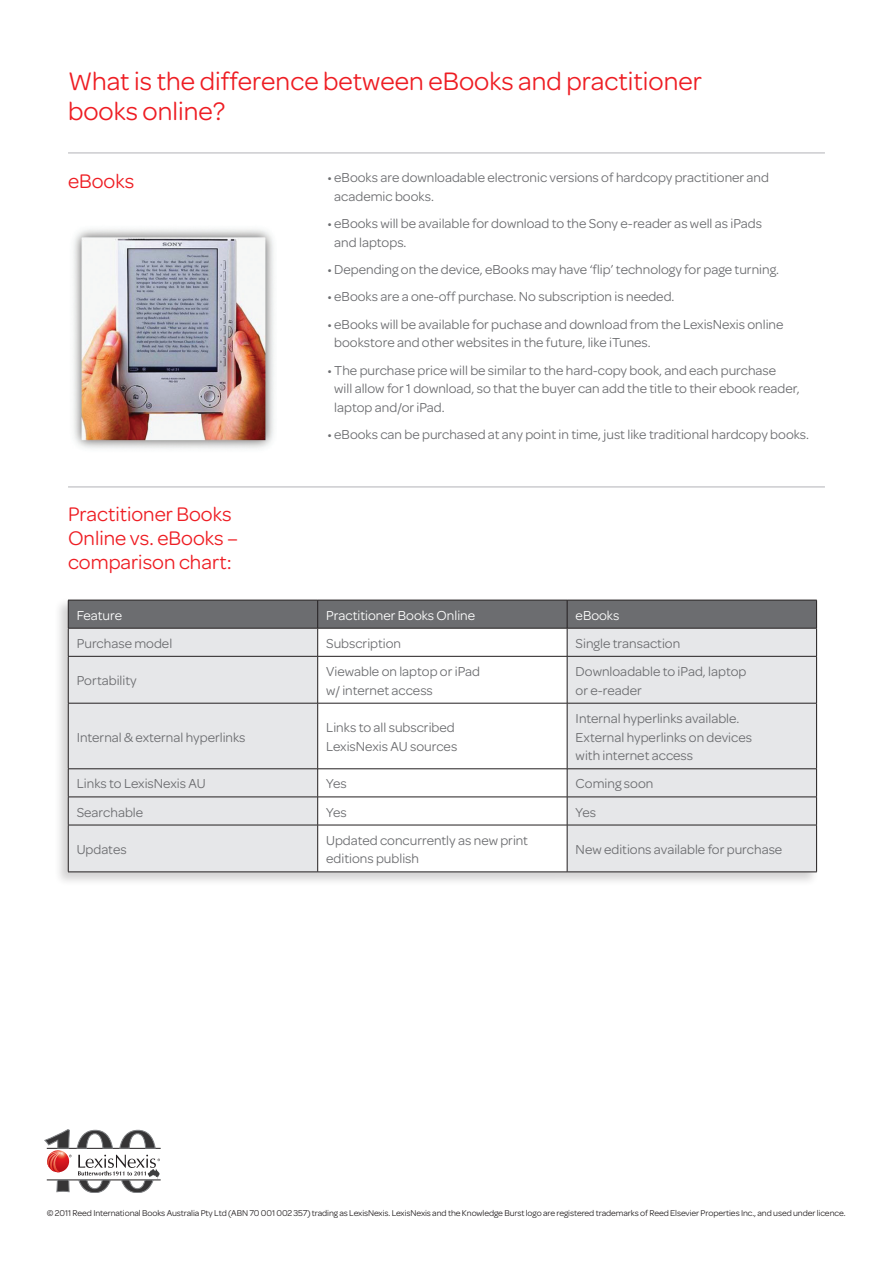
<style>
.page{position:relative;width:893px;height:1263px;background:#fff}
.page>*{position:absolute;margin:0;border:0;box-sizing:border-box;transform-origin:0 0}
.Chapter_title{font:27px/30px "Omnes";color:#ee1d23}
.Chapter_title-2{font:21px/24px "Omnes";color:#ee1d23}
.Body_text{font:13.8px/18.8px "Omnes";color:#6c6d70}
.Body_text-2{font:13.8px "Omnes";color:#fff}
.t1{font:9px "Omnes";letter-spacing:-.01em;color:#231f20}
</style>
<div class="page">
<hr style="left:47px;top:1148px;width:114px;height:1px;background:#231f20">
<hr style="left:47px;top:1180px;width:114px;height:1px;background:#231f20">
<svg style="left:45px;top:1129px;width:115px;height:64px"></svg>
<div style="left:54px;top:598px;width:765px;height:288px;background:#231f20;opacity:.2"></div>
<div style="left:69px;top:657px;width:747px;height:215px;background:#e6e7e9"></div>
<svg style="left:318px;top:657px;width:249px;height:215px"></svg>
<svg style="left:68px;top:600px;width:749px;height:56px"></svg>
<hr style="left:68px;top:656px;width:250px;height:1px;background:#231f20">
<hr style="left:68px;top:656px;width:1px;height:47px;background:#231f20">
<hr style="left:318px;top:656px;width:249px;height:1px;background:#231f20">
<hr style="left:317px;top:656px;width:1px;height:47px;background:#231f20">
<hr style="left:567px;top:656px;width:250px;height:1px;background:#231f20">
<hr style="left:567px;top:656px;width:1px;height:47px;background:#231f20">
<hr style="left:816px;top:656px;width:1px;height:47px;background:#231f20">
<hr style="left:68px;top:703px;width:250px;height:1px;background:#231f20">
<hr style="left:68px;top:703px;width:1px;height:65px;background:#231f20">
<hr style="left:318px;top:703px;width:249px;height:1px;background:#231f20">
<hr style="left:317px;top:703px;width:1px;height:65px;background:#231f20">
<hr style="left:567px;top:703px;width:250px;height:1px;background:#231f20">
<hr style="left:567px;top:703px;width:1px;height:65px;background:#231f20">
<hr style="left:816px;top:703px;width:1px;height:65px;background:#231f20">
<hr style="left:68px;top:768px;width:250px;height:1px;background:#231f20">
<hr style="left:318px;top:768px;width:249px;height:1px;background:#231f20">
<hr style="left:567px;top:768px;width:250px;height:1px;background:#231f20">
<hr style="left:68px;top:797px;width:250px;height:1px;background:#231f20">
<svg style="left:68px;top:769px;width:1px;height:56px"></svg>
<hr style="left:318px;top:797px;width:249px;height:1px;background:#231f20">
<svg style="left:317px;top:769px;width:1px;height:56px"></svg>
<hr style="left:567px;top:797px;width:250px;height:1px;background:#231f20">
<svg style="left:567px;top:769px;width:1px;height:56px"></svg>
<svg style="left:816px;top:769px;width:1px;height:56px"></svg>
<hr style="left:68px;top:825px;width:250px;height:1px;background:#231f20">
<hr style="left:68px;top:825px;width:1px;height:47px;background:#231f20">
<hr style="left:318px;top:825px;width:249px;height:1px;background:#231f20">
<hr style="left:317px;top:825px;width:1px;height:47px;background:#231f20">
<hr style="left:567px;top:825px;width:250px;height:1px;background:#231f20">
<hr style="left:567px;top:825px;width:1px;height:47px;background:#231f20">
<hr style="left:816px;top:825px;width:1px;height:47px;background:#231f20">
<hr style="left:68px;top:872px;width:250px;height:1px;background:#231f20">
<hr style="left:318px;top:872px;width:249px;height:1px;background:#231f20">
<hr style="left:567px;top:872px;width:250px;height:1px;background:#231f20">
<img style="left:73px;top:229px;width:201px;height:220px">
<hr style="left:68px;top:153px;width:757px;height:1px;background:#b2b3b7">
<hr style="left:68px;top:486px;width:757px;height:1px;background:#b2b3b7">
<p class="Chapter_title" style="left:68px;top:64px;width:635px">What is the difference between eBooks and practitioner books online?</p>
<p class="Chapter_title-2" style="left:68px;top:168px;width:68px">eBooks</p>
<p class="Body_text" style="left:334px;top:167px;width:436px;text-indent:-7px">• eBooks are downloadable electronic versions of hardcopy practitioner and academic books.</p>
<p class="Body_text" style="left:334px;top:213px;width:429px;text-indent:-7px">• eBooks will be available for download to the Sony e-reader as well as iPads and laptops.</p>
<p class="Body_text" style="left:327px;top:259px;width:453px">• Depending on the device, eBooks may have ‘flip’ technology for page turning.</p>
<p class="Body_text" style="left:327px;top:287px;width:349px">• eBooks are a one-off purchase. No subscription is needed.</p>
<p class="Body_text" style="left:334px;top:314px;width:451px;text-indent:-7px">• eBooks will be available for puchase and download from the LexisNexis online bookstore and other websites in the future, like iTunes.</p>
<p class="Body_text" style="left:334px;top:360px;width:467px;text-indent:-7px">• The purchase price will be similar to the hard-copy book, and each purchase<br>will allow for 1 download, so that the buyer can add the title to their ebook reader, laptop and/or iPad.</p>
<p class="Body_text" style="left:327px;top:425px;width:483px">• eBooks can be purchased at any point in time, just like traditional hardcopy books.</p>
<p class="Chapter_title-2" style="left:68px;top:501px;width:172px">Practitioner Books<br>Online vs. eBooks – comparison chart:</p>
<p class="Body_text-2" style="left:77px;top:606px;width:47px">Feature</p>
<p class="Body_text-2" style="left:326px;top:606px;width:150px">Practitioner Books Online</p>
<p class="Body_text-2" style="left:576px;top:606px;width:45px">eBooks</p>
<p class="Body_text" style="left:77px;top:633px;width:97px">Purchase model</p>
<p class="Body_text" style="left:326px;top:633px;width:76px">Subscription</p>
<p class="Body_text" style="left:576px;top:633px;width:106px">Single transaction</p>
<p class="Body_text" style="left:77px;top:670px;width:61px">Portability</p>
<p class="Body_text" style="left:326px;top:661px;width:155px">Viewable on laptop or iPad w/ internet access</p>
<p class="Body_text" style="left:576px;top:661px;width:172px">Downloadable to iPad, laptop or e-reader</p>
<p class="Body_text" style="left:77px;top:727px;width:170px">Internal &amp; external hyperlinks</p>
<p class="Body_text" style="left:326px;top:717px;width:133px">Links to all subscribed<br>LexisNexis AU sources</p>
<p class="Body_text" style="left:576px;top:708px;width:178px">Internal hyperlinks available.<br>External hyperlinks on devices with internet access</p>
<p class="Body_text" style="left:77px;top:774px;width:130px">Links to LexisNexis AU</p>
<p class="Body_text" style="left:326px;top:774px;width:22px">Yes</p>
<p class="Body_text" style="left:576px;top:774px;width:79px">Coming soon</p>
<p class="Body_text" style="left:77px;top:802px;width:68px">Searchable</p>
<p class="Body_text" style="left:326px;top:802px;width:22px">Yes</p>
<p class="Body_text" style="left:576px;top:802px;width:22px">Yes</p>
<p class="Body_text" style="left:77px;top:839px;width:51px">Updates</p>
<p class="Body_text" style="left:326px;top:830px;width:203px">Updated concurrently as new print editions publish</p>
<p class="Body_text" style="left:576px;top:839px;width:208px">New editions available for purchase</p>
<p class="t1" style="left:47px;top:1207px;width:800px">© 2011 Reed International Books Australia Pty Ltd (ABN 70 001 002 357) trading as LexisNexis. LexisNexis and the Knowledge Burst logo are registered trademarks of Reed Elsevier Properties Inc., and used under licence.</p>
</div>
